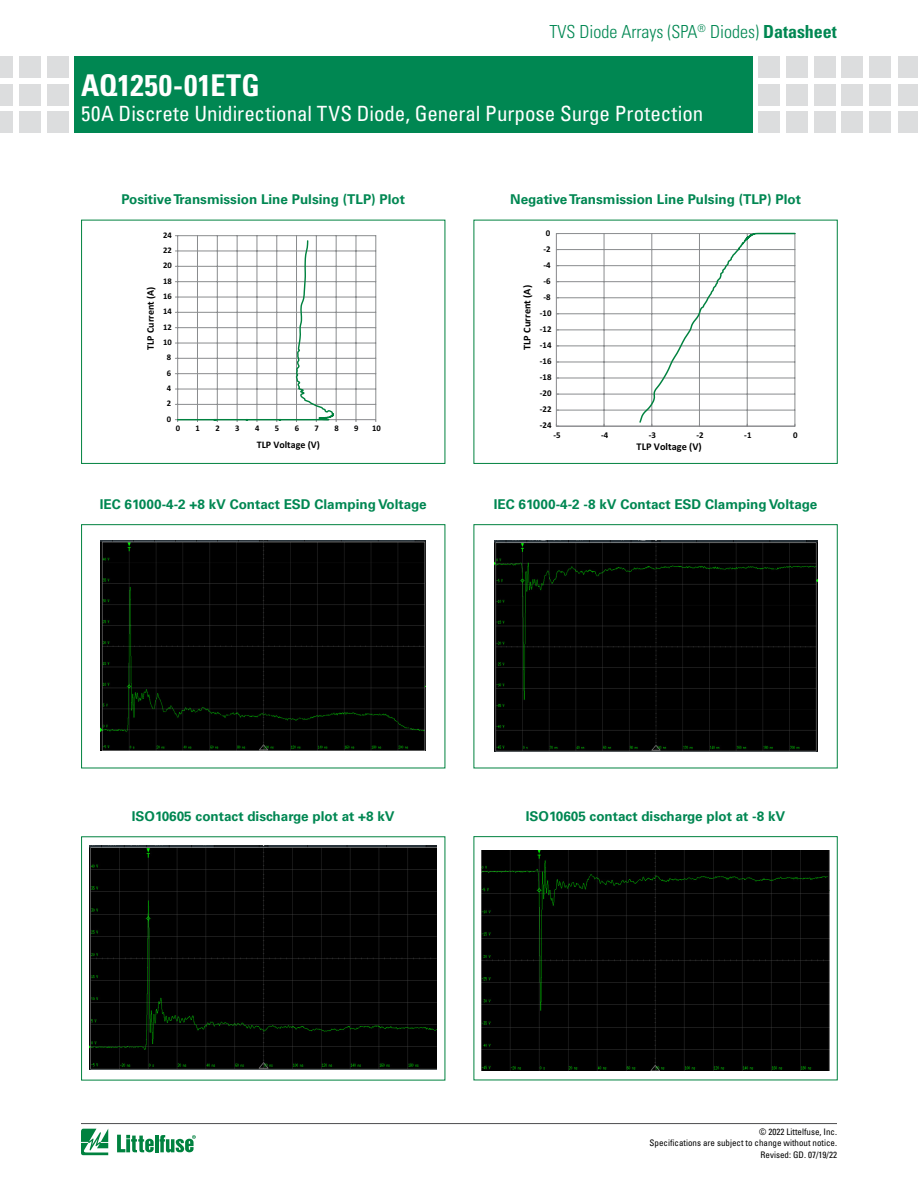
<style>
.page{position:relative;width:918px;height:1188px;background:#fff}
.page>*{position:absolute;margin:0;border:0;box-sizing:border-box;transform-origin:0 0}
.t1{font:700 condensed 30px "Univers LT Std";letter-spacing:.01em;color:#fff}
.t2{font:condensed 21px "Univers LT Std";color:#fff}
.t3{font:300 condensed 18px "Univers LT Std";color:#008752}
.t4{font:700 13.5px "Univers LT Std";color:#008752}
.t5{font:700 10.35px "Calibri";color:#000}
.t6{font:700 10.05px "Calibri";color:#000}
.t7{font:condensed 9px/10.8px "Univers LT Std";color:#000;text-align:right}
.t8{font:700 8.85px "Calibri";color:#000}
.t9{font:700 8.55px "Calibri";color:#000}
.s1{font-weight:700}
</style>
<div class="page">
<div style="left:870px;top:56px;width:21px;height:21px;background:#dcddde"></div>
<div style="left:870px;top:84px;width:21px;height:21px;background:#dcddde"></div>
<div style="left:870px;top:112px;width:21px;height:21px;background:#dcddde"></div>
<div style="left:786px;top:56px;width:21px;height:21px;background:#dcddde"></div>
<div style="left:786px;top:84px;width:21px;height:21px;background:#dcddde"></div>
<div style="left:786px;top:112px;width:21px;height:21px;background:#dcddde"></div>
<div style="left:758px;top:56px;width:22px;height:21px;background:#dcddde"></div>
<div style="left:758px;top:84px;width:22px;height:21px;background:#dcddde"></div>
<div style="left:758px;top:112px;width:22px;height:21px;background:#dcddde"></div>
<div style="left:814px;top:56px;width:21px;height:21px;background:#dcddde"></div>
<div style="left:814px;top:84px;width:21px;height:21px;background:#dcddde"></div>
<div style="left:814px;top:112px;width:21px;height:21px;background:#dcddde"></div>
<div style="left:842px;top:56px;width:21px;height:21px;background:#dcddde"></div>
<div style="left:842px;top:84px;width:21px;height:21px;background:#dcddde"></div>
<div style="left:842px;top:112px;width:21px;height:21px;background:#dcddde"></div>
<div style="left:898px;top:56px;width:20px;height:21px;background:#dcddde"></div>
<div style="left:898px;top:84px;width:20px;height:21px;background:#dcddde"></div>
<div style="left:898px;top:112px;width:20px;height:21px;background:#dcddde"></div>
<div style="left:75px;top:56px;width:678px;height:77px;background:#008752"></div>
<div style="left:47px;top:56px;width:21px;height:21px;background:#dcddde"></div>
<div style="left:47px;top:84px;width:21px;height:21px;background:#dcddde"></div>
<div style="left:47px;top:112px;width:21px;height:21px;background:#dcddde"></div>
<div style="left:19px;top:56px;width:21px;height:21px;background:#dcddde"></div>
<div style="left:19px;top:84px;width:21px;height:21px;background:#dcddde"></div>
<div style="left:19px;top:112px;width:21px;height:21px;background:#dcddde"></div>
<div style="left:0;top:56px;width:13px;height:21px;background:#dcddde"></div>
<div style="left:0;top:84px;width:13px;height:21px;background:#dcddde"></div>
<div style="left:0;top:112px;width:13px;height:21px;background:#dcddde"></div>
<hr style="left:81px;top:1123px;width:756px;height:1px;background:#4d4d4f">
<svg style="left:81px;top:1129px;width:27px;height:26px"></svg>
<hr style="left:155px;top:1135px;width:3px;height:17px;background:#00823f">
<svg style="left:160px;top:1135px;width:36px;height:18px"></svg>
<svg style="left:117px;top:1135px;width:37px;height:17px"></svg>
<hr style="left:556px;top:233px;width:239px;height:1px;background:#8a8c8e">
<hr style="left:556px;top:249px;width:239px;height:1px;background:#8a8c8e">
<hr style="left:556px;top:265px;width:239px;height:1px;background:#8a8c8e">
<hr style="left:556px;top:281px;width:239px;height:1px;background:#8a8c8e">
<hr style="left:556px;top:298px;width:239px;height:1px;background:#8a8c8e">
<hr style="left:556px;top:314px;width:239px;height:1px;background:#8a8c8e">
<hr style="left:556px;top:330px;width:239px;height:1px;background:#8a8c8e">
<hr style="left:556px;top:346px;width:239px;height:1px;background:#8a8c8e">
<hr style="left:556px;top:362px;width:239px;height:1px;background:#8a8c8e">
<hr style="left:556px;top:378px;width:239px;height:1px;background:#8a8c8e">
<hr style="left:556px;top:394px;width:239px;height:1px;background:#8a8c8e">
<hr style="left:556px;top:410px;width:239px;height:1px;background:#8a8c8e">
<hr style="left:604px;top:234px;width:1px;height:192px;background:#8a8c8e">
<hr style="left:556px;top:234px;width:1px;height:192px;background:#87888b">
<hr style="left:556px;top:426px;width:239px;height:1px;background:#87888b">
<svg style="left:638px;top:232px;width:158px;height:194px"></svg>
<div style="left:474px;top:220px;width:364px;height:244px;border:1px solid #00823f"></div>
<hr style="left:178px;top:235px;width:198px;height:1px;background:#8a8c8e">
<hr style="left:178px;top:251px;width:198px;height:1px;background:#8a8c8e">
<hr style="left:178px;top:266px;width:198px;height:1px;background:#8a8c8e">
<hr style="left:178px;top:281px;width:198px;height:1px;background:#8a8c8e">
<hr style="left:178px;top:297px;width:198px;height:1px;background:#8a8c8e">
<hr style="left:178px;top:312px;width:198px;height:1px;background:#8a8c8e">
<hr style="left:178px;top:327px;width:198px;height:1px;background:#8a8c8e">
<hr style="left:178px;top:343px;width:198px;height:1px;background:#8a8c8e">
<hr style="left:178px;top:358px;width:198px;height:1px;background:#8a8c8e">
<hr style="left:178px;top:373px;width:198px;height:1px;background:#8a8c8e">
<hr style="left:178px;top:389px;width:198px;height:1px;background:#8a8c8e">
<hr style="left:178px;top:404px;width:198px;height:1px;background:#8a8c8e">
<hr style="left:376px;top:236px;width:1px;height:184px;background:#8a8c8e">
<hr style="left:356px;top:236px;width:1px;height:184px;background:#8a8c8e">
<hr style="left:178px;top:419px;width:198px;height:1px;background:#87888b">
<svg style="left:175px;top:235px;width:162px;height:187px"></svg>
<div style="left:81px;top:220px;width:364px;height:244px;border:1px solid #00823f"></div>
<div style="left:474px;top:524px;width:364px;height:244px;border:1px solid #00823f"></div>
<div style="left:81px;top:524px;width:364px;height:244px;border:1px solid #00823f"></div>
<img style="left:101px;top:541px;width:325px;height:209px">
<img style="left:494px;top:541px;width:323px;height:211px">
<div style="left:474px;top:836px;width:364px;height:244px;border:1px solid #00823f"></div>
<img style="left:90px;top:845px;width:347px;height:224px">
<img style="left:482px;top:850px;width:348px;height:221px">
<h3 class="t3" style="left:549px;top:21px;width:289px">TVS Diode Arrays (SPA<sup>®</sup> Diodes) <span class="s1">Datasheet</span></h3>
<h1 class="t1" style="left:81px;top:67px;width:180px">AQ1250-01ETG</h1>
<h2 class="t2" style="left:81px;top:100px;width:624px">50A Discrete Unidirectional TVS Diode, General Purpose Surge Protection</h2>
<p class="t4" style="left:121px;top:192px;width:285px">Positive Transmission Line Pulsing (TLP) Plot</p>
<p class="t4" style="left:510px;top:192px;width:292px">Negative Transmission Line Pulsing (TLP) Plot</p>
<p class="t9" style="left:163px;top:229px;width:10px">24</p>
<p class="t8" style="left:546px;top:226px;width:6px">0</p>
<p class="t9" style="left:163px;top:244px;width:10px">22</p>
<p class="t8" style="left:544px;top:242px;width:9px">-2</p>
<p class="t9" style="left:163px;top:259px;width:10px">20</p>
<p class="t8" style="left:544px;top:259px;width:9px">-4</p>
<p class="t6" style="left:143px;top:350px;width:65px;rotate:-90deg">TLP Current (A)</p>
<p class="t9" style="left:163px;top:275px;width:10px">18</p>
<p class="t9" style="left:163px;top:290px;width:10px">16</p>
<p class="t9" style="left:163px;top:305px;width:10px">14</p>
<p class="t9" style="left:163px;top:321px;width:10px">12</p>
<p class="t9" style="left:163px;top:336px;width:10px">10</p>
<p class="t8" style="left:544px;top:275px;width:9px">-6</p>
<p class="t5" style="left:520px;top:350px;width:66px;rotate:-90deg">TLP Current (A)</p>
<p class="t8" style="left:544px;top:291px;width:9px">-8</p>
<p class="t8" style="left:540px;top:307px;width:13px">-10</p>
<p class="t8" style="left:540px;top:323px;width:13px">-12</p>
<p class="t8" style="left:540px;top:339px;width:13px">-14</p>
<p class="t9" style="left:167px;top:351px;width:6px">8</p>
<p class="t8" style="left:540px;top:355px;width:13px">-16</p>
<p class="t9" style="left:167px;top:367px;width:6px">6</p>
<p class="t8" style="left:540px;top:371px;width:13px">-18</p>
<p class="t9" style="left:167px;top:382px;width:6px">4</p>
<p class="t8" style="left:540px;top:387px;width:13px">-20</p>
<p class="t9" style="left:167px;top:397px;width:6px">2</p>
<p class="t8" style="left:540px;top:403px;width:13px">-22</p>
<p class="t9" style="left:167px;top:413px;width:6px">0</p>
<p class="t9" style="left:176px;top:422px;width:6px">0</p>
<p class="t9" style="left:196px;top:422px;width:6px">1</p>
<p class="t9" style="left:215px;top:422px;width:6px">2</p>
<p class="t9" style="left:235px;top:422px;width:6px">3</p>
<p class="t9" style="left:255px;top:422px;width:6px">4</p>
<p class="t9" style="left:275px;top:422px;width:6px">5</p>
<p class="t9" style="left:295px;top:422px;width:6px">6</p>
<p class="t9" style="left:315px;top:422px;width:6px">7</p>
<p class="t9" style="left:334px;top:422px;width:6px">8</p>
<p class="t9" style="left:354px;top:422px;width:6px">9</p>
<p class="t9" style="left:372px;top:422px;width:10px">10</p>
<p class="t6" style="left:257px;top:437px;width:65px">TLP Voltage (V)</p>
<p class="t8" style="left:540px;top:419px;width:13px">-24</p>
<p class="t8" style="left:553px;top:429px;width:9px">-5</p>
<p class="t8" style="left:601px;top:429px;width:9px">-4</p>
<p class="t8" style="left:649px;top:429px;width:9px">-3</p>
<p class="t8" style="left:697px;top:429px;width:9px">-2</p>
<p class="t8" style="left:744px;top:429px;width:9px">-1</p>
<p class="t8" style="left:793px;top:429px;width:6px">0</p>
<p class="t5" style="left:637px;top:439px;width:67px">TLP Voltage (V)</p>
<p class="t4" style="left:100px;top:496px;width:328px">IEC 61000-4-2 +8 kV Contact ESD Clamping Voltage</p>
<p class="t4" style="left:494px;top:496px;width:325px">IEC 61000-4-2 -8 kV Contact ESD Clamping Voltage</p>
<p class="t4" style="left:132px;top:808px;width:264px">ISO10605 contact discharge plot at +8 kV</p>
<p class="t4" style="left:526px;top:808px;width:261px">ISO10605 contact discharge plot at -8 kV</p>
<p class="t7" style="left:650px;top:1126px;width:189px">© 2022 Littelfuse, Inc.<br>Specifications are subject to change without notice.</p>
<p class="t7" style="left:761px;top:1149px;width:78px">Revised: GD. 07/19/22</p>
</div>
